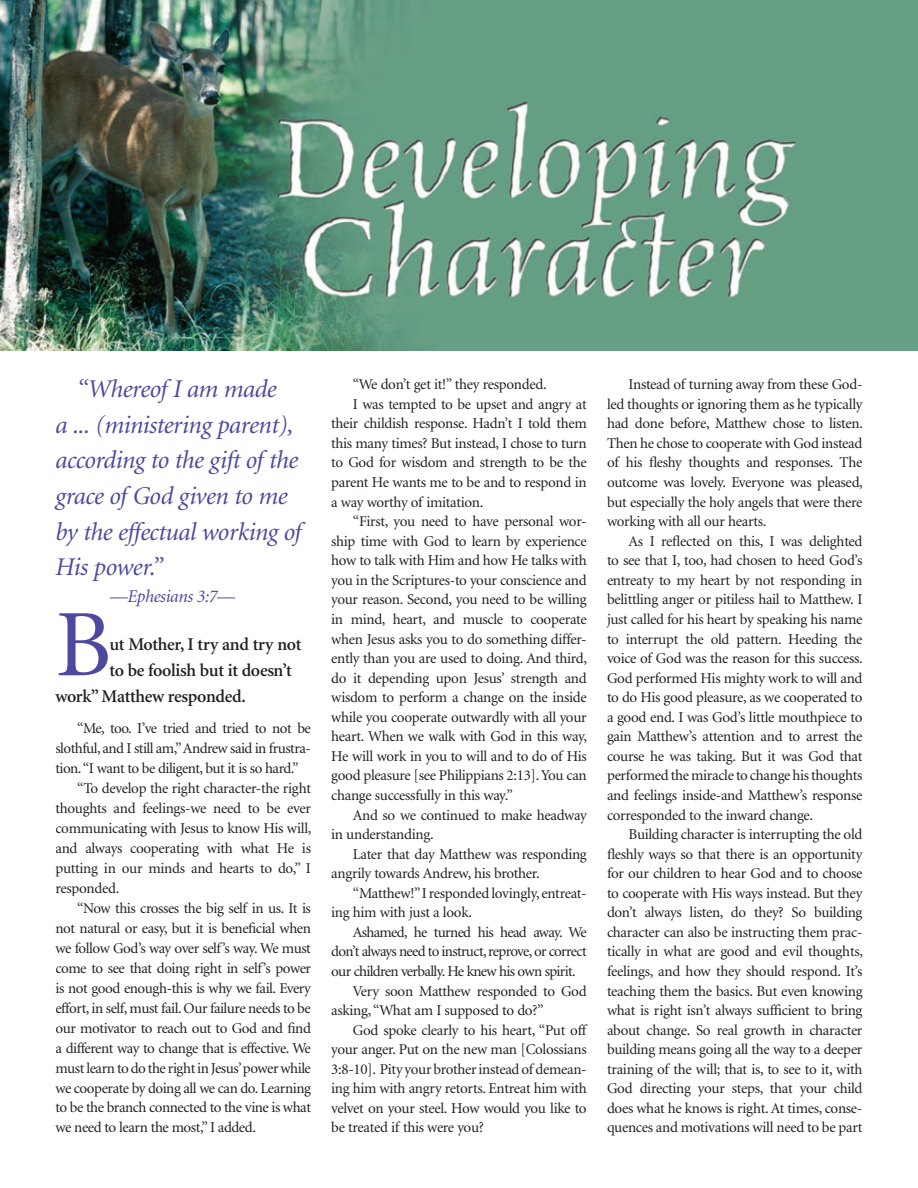
<style>
.page{position:relative;width:918px;height:1188px;background:#fff}
.page>*{position:absolute;margin:0;border:0;box-sizing:border-box;transform-origin:0 0}
.t1{font:95.4px "Minion";color:#4e499e}
.t2{font:italic 25.5px/35.5px "Minion";letter-spacing:-.02em;color:#4e499e}
.t3{font:600 18px "Minion";letter-spacing:-.02em;color:#231f20}
.t4{font:italic 18px "Minion";letter-spacing:-.02em;color:#4e499e}
.t5{font:15px/19.5px "Minion";letter-spacing:-.02em;color:#231f20;text-align:justify}
.t6{font:15px "Minion";letter-spacing:-.045em;color:#231f20}
</style>
<div class="page">
<img style="left:0;top:0;width:918px;height:351px">
<h2 class="t2" style="left:55px;top:372px;width:247px;text-indent:22px">“Whereof I am made<br>a ... (ministering parent), according to the gift of the grace of God given to me by the effectual working of<br>His power.”</h2>
<p class="t4" style="left:110px;top:587px;width:127px">—Ephesians 3:7—</p>
<h1 class="t1" style="left:56px;top:598px;width:57px">B</h1>
<p class="t3" style="left:109px;top:635px;width:194px">ut Mother, I try and try not</p>
<p class="t3" style="left:109px;top:661px;width:184px">to be foolish but it doesn’t</p>
<p class="t3" style="left:56px;top:687px;width:192px">work” Matthew responded.</p>
<p class="t5" style="left:77px;top:719px;width:235px">“Me, too. I’ve tried and tried to not be</p>
<p class="t5" style="left:56px;top:739px;width:257px">slothful, and I still am,” Andrew said in frustra-</p>
<p class="t5" style="left:56px;top:759px;width:245px">tion. “I want to be diligent, but it is so hard.”</p>
<p class="t5" style="left:77px;top:779px;width:235px">“To develop the right character-the right</p>
<p class="t5" style="left:56px;top:799px;width:257px">thoughts and feelings-we need to be ever</p>
<p class="t5" style="left:56px;top:819px;width:257px">communicating with Jesus to know His will,</p>
<p class="t5" style="left:56px;top:839px;width:257px">and always cooperating with what He is</p>
<p class="t5" style="left:56px;top:859px;width:257px">putting in our minds and hearts to do,” I</p>
<p class="t5" style="left:56px;top:879px;width:65px">responded.</p>
<p class="t5" style="left:77px;top:899px;width:235px">“Now this crosses the big self in us. It is</p>
<p class="t5" style="left:56px;top:919px;width:257px">not natural or easy, but it is beneficial when</p>
<p class="t5" style="left:56px;top:939px;width:257px">we follow God’s way over self’s way. We must</p>
<p class="t5" style="left:56px;top:959px;width:257px">come to see that doing right in self’s power</p>
<p class="t5" style="left:56px;top:979px;width:257px">is not good enough-this is why we fail. Every</p>
<p class="t5" style="left:56px;top:999px;width:257px">effort, in self, must fail. Our failure needs to be</p>
<p class="t5" style="left:56px;top:1019px;width:257px">our motivator to reach out to God and find</p>
<p class="t5" style="left:56px;top:1039px;width:257px">a different way to change that is effective. We</p>
<p class="t5" style="left:56px;top:1059px;width:257px">must learn to do the right in Jesus’ power while</p>
<p class="t5" style="left:56px;top:1079px;width:257px">we cooperate by doing all we can do. Learning</p>
<p class="t5" style="left:56px;top:1099px;width:257px">to be the branch connected to the vine is what</p>
<p class="t5" style="left:56px;top:1119px;width:202px">we need to learn the most,” I added.</p>
<p class="t5" style="left:353px;top:375px;width:195px">“We don’t get it!” they responded.</p>
<p class="t5" style="left:353px;top:395px;width:235px">I was tempted to be upset and angry at</p>
<p class="t5" style="left:331px;top:414px;width:257px">their childish response. Hadn’t I told them</p>
<p class="t5" style="left:331px;top:434px;width:257px">this many times? But instead, I chose to turn</p>
<p class="t5" style="left:331px;top:454px;width:257px">to God for wisdom and strength to be the</p>
<p class="t5" style="left:331px;top:473px;width:257px">parent He wants me to be and to respond in</p>
<p class="t5" style="left:331px;top:493px;width:154px">a way worthy of imitation.</p>
<p class="t5" style="left:353px;top:512px;width:235px">“First, you need to have personal wor-</p>
<p class="t5" style="left:331px;top:532px;width:257px">ship time with God to learn by experience</p>
<p class="t5" style="left:331px;top:551px;width:257px">how to talk with Him and how He talks with</p>
<p class="t5" style="left:331px;top:571px;width:257px">you in the Scriptures-to your conscience and</p>
<p class="t5" style="left:331px;top:590px;width:257px">your reason. Second, you need to be willing</p>
<p class="t5" style="left:331px;top:610px;width:257px">in mind, heart, and muscle to cooperate</p>
<p class="t5" style="left:331px;top:630px;width:257px">when Jesus asks you to do something differ-</p>
<p class="t5" style="left:331px;top:649px;width:257px">ently than you are used to doing. And third,</p>
<p class="t5" style="left:331px;top:669px;width:257px">do it depending upon Jesus’ strength and</p>
<p class="t5" style="left:331px;top:688px;width:257px">wisdom to perform a change on the inside</p>
<p class="t5" style="left:331px;top:708px;width:257px">while you cooperate outwardly with all your</p>
<p class="t5" style="left:331px;top:727px;width:257px">heart. When we walk with God in this way,</p>
<p class="t5" style="left:331px;top:747px;width:257px">He will work in you to will and to do of His</p>
<p class="t5" style="left:331px;top:766px;width:257px">good pleasure [see Philippians 2:13]. You can</p>
<p class="t5" style="left:331px;top:786px;width:183px">change successfully in this way.”</p>
<p class="t5" style="left:353px;top:806px;width:235px">And so we continued to make headway</p>
<p class="t5" style="left:331px;top:825px;width:104px">in understanding.</p>
<p class="t5" style="left:353px;top:845px;width:235px">Later that day Matthew was responding</p>
<p class="t5" style="left:331px;top:864px;width:210px">angrily towards Andrew, his brother.</p>
<p class="t5" style="left:353px;top:884px;width:235px">“Matthew!” I responded lovingly, entreat-</p>
<p class="t5" style="left:331px;top:903px;width:142px">ing him with just a look.</p>
<p class="t6" style="left:353px;top:925px;width:235px">Ashamed, he turned his head away. We</p>
<p class="t6" style="left:331px;top:944px;width:257px">don’t always need to instruct, reprove, or correct</p>
<p class="t6" style="left:331px;top:964px;width:246px">our children verbally. He knew his own spirit.</p>
<p class="t5" style="left:353px;top:982px;width:235px">Very soon Matthew responded to God</p>
<p class="t5" style="left:331px;top:1001px;width:214px">asking, “What am I supposed to do?”</p>
<p class="t5" style="left:353px;top:1021px;width:235px">God spoke clearly to his heart, “Put off</p>
<p class="t5" style="left:331px;top:1040px;width:257px">your anger. Put on the new man [Colossians</p>
<p class="t5" style="left:331px;top:1060px;width:257px">3:8-10]. Pity your brother instead of demean-</p>
<p class="t5" style="left:331px;top:1079px;width:257px">ing him with angry retorts. Entreat him with</p>
<p class="t5" style="left:331px;top:1099px;width:257px">velvet on your steel. How would you like to</p>
<p class="t5" style="left:331px;top:1119px;width:154px">be treated if this were you?</p>
<p class="t5" style="left:607px;top:375px;width:257px;text-indent:22px">Instead of turning away from these God&shy;led thoughts or ignoring them as he typically had done before, Matthew chose to listen.<br>Then he chose to cooperate with God instead of his fleshy thoughts and responses. The outcome was lovely. Everyone was pleased, but especially the holy angels that were there working with all our hearts.</p>
<p class="t5" style="left:607px;top:532px;width:257px;text-indent:22px">As I reflected on this, I was delighted to see that I, too, had chosen to heed God’s entreaty to my heart by not responding in belittling anger or pitiless hail to Matthew. I just called for his heart by speaking his name to interrupt the old pattern. Heeding the voice of God was the reason for this success.<br>God performed His mighty work to will and to do His good pleasure, as we cooperated to a good end. I was God’s little mouthpiece to gain Matthew’s attention and to arrest the course he was taking. But it was God that performed the miracle to change his thoughts and feelings inside-and Matthew’s response corresponded to the inward change.</p>
<p class="t5" style="left:607px;top:825px;width:257px;text-indent:22px">Building character is interrupting the old fleshly ways so that there is an opportunity for our children to hear God and to choose to cooperate with His ways instead. But they don’t always listen, do they? So building character can also be instructing them prac&shy;tically in what are good and evil thoughts, feelings, and how they should respond. It’s teaching them the basics. But even knowing what is right isn’t always sufficient to bring about change. So real growth in character building means going all the way to a deeper training of the will; that is, to see to it, with God directing your steps, that your child does what he knows is right. At times, conse&shy;quences and motivations will need to be part</p>
</div>
